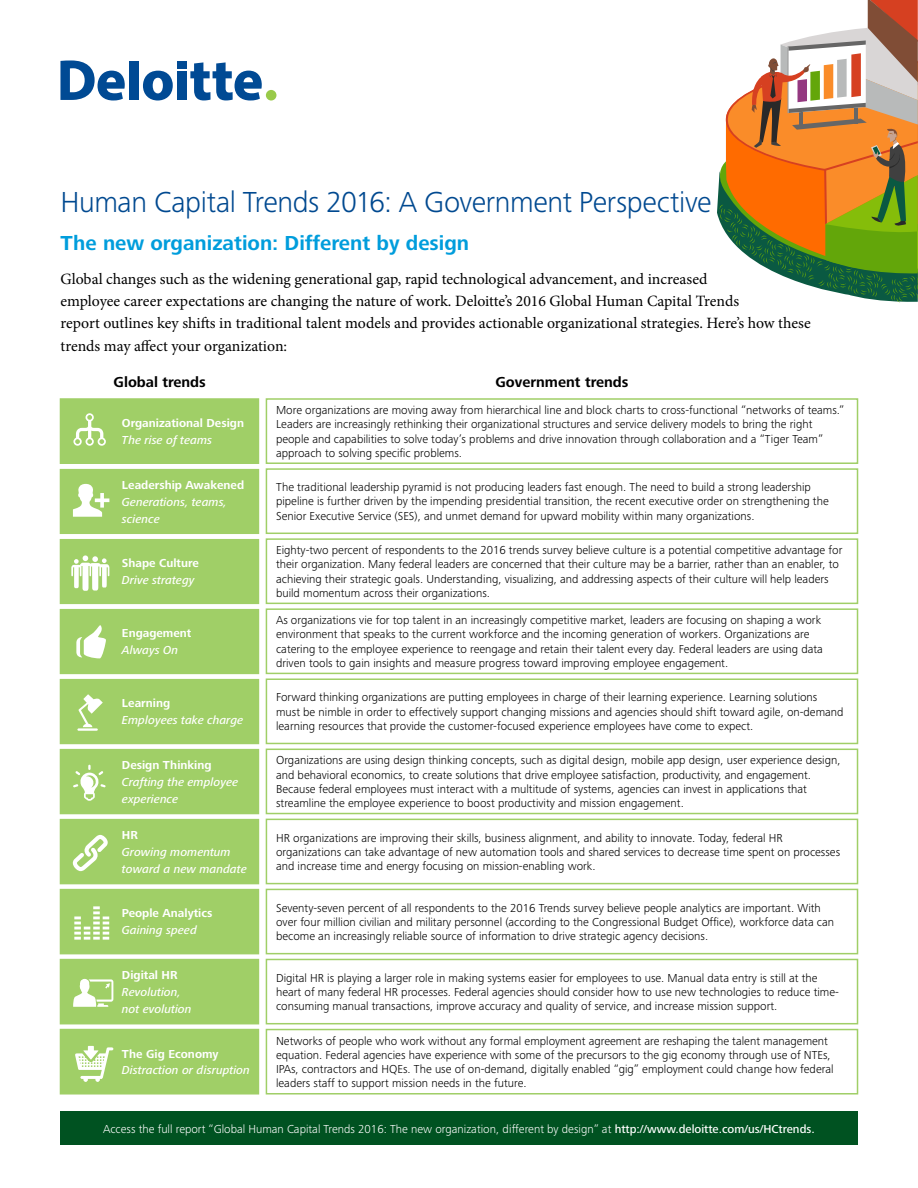
<style>
.page{position:relative;width:918px;height:1188px;background:#fff}
.page>*{position:absolute;margin:0;border:0;box-sizing:border-box;transform-origin:0 0}
.t1{font:300 30px "Frutiger Next Pro";letter-spacing:-.015em;color:#004990}
.t2{font:700 21px "Frutiger Next Pro";color:#009ddc}
.t3{font:15.75px/22.2px "Minion Pro";color:#000}
.t4{font:700 15px "Frutiger Next Pro";color:#000}
.t5{font:300 12px/14.2px "Frutiger Next Pro";color:#000}
.t6{font:italic 500 12px/17px "Frutiger Next Pro";color:#fff}
.t7{font:300 12px "Frutiger Next Pro";color:#fff}
.t8{font:700 12px "Frutiger Next Pro";color:#fff}
.s1{font-weight:500}
</style>
<div class="page">
<div style="left:129px;top:61px;width:10px;height:39px;background:#004a94"></div>
<svg style="left:143px;top:71px;width:30px;height:30px"></svg>
<div style="left:177px;top:71px;width:9px;height:29px;background:#004a94"></div>
<div style="left:177px;top:61px;width:9px;height:8px;background:#004a94"></div>
<svg style="left:190px;top:62px;width:72px;height:39px"></svg>
<div style="left:266px;top:90px;width:10px;height:11px;background:#99ca49;border-radius:50%"></div>
<svg style="left:60px;top:60px;width:65px;height:41px"></svg>
<div style="left:60px;top:399px;width:198px;height:64px;background:#a0cf67"></div>
<div style="left:60px;top:398px;width:199px;height:66px;border:2px solid #a0cf67"></div>
<div style="left:60px;top:540px;width:198px;height:63px;background:#a0cf67"></div>
<div style="left:60px;top:539px;width:199px;height:65px;border:2px solid #a0cf67"></div>
<div style="left:60px;top:680px;width:198px;height:63px;background:#a0cf67"></div>
<div style="left:60px;top:679px;width:199px;height:65px;border:2px solid #a0cf67"></div>
<div style="left:60px;top:820px;width:198px;height:64px;background:#a0cf67"></div>
<div style="left:60px;top:819px;width:199px;height:65px;border:2px solid #a0cf67"></div>
<div style="left:60px;top:960px;width:198px;height:64px;background:#a0cf67"></div>
<div style="left:60px;top:959px;width:199px;height:65px;border:2px solid #a0cf67"></div>
<div style="left:60px;top:470px;width:198px;height:63px;background:#a0cf67"></div>
<div style="left:60px;top:469px;width:199px;height:65px;border:2px solid #a0cf67"></div>
<div style="left:60px;top:610px;width:198px;height:63px;background:#a0cf67"></div>
<div style="left:60px;top:609px;width:199px;height:65px;border:2px solid #a0cf67"></div>
<div style="left:60px;top:750px;width:198px;height:64px;background:#a0cf67"></div>
<div style="left:60px;top:749px;width:199px;height:65px;border:2px solid #a0cf67"></div>
<div style="left:60px;top:890px;width:198px;height:64px;background:#a0cf67"></div>
<div style="left:60px;top:889px;width:199px;height:65px;border:2px solid #a0cf67"></div>
<div style="left:60px;top:1030px;width:198px;height:64px;background:#a0cf67"></div>
<div style="left:60px;top:1029px;width:199px;height:66px;border:2px solid #a0cf67"></div>
<svg style="left:73px;top:413px;width:33px;height:33px"></svg>
<svg style="left:73px;top:484px;width:36px;height:33px"></svg>
<svg style="left:71px;top:555px;width:38px;height:36px"></svg>
<svg style="left:76px;top:625px;width:30px;height:33px"></svg>
<svg style="left:77px;top:694px;width:26px;height:37px"></svg>
<svg style="left:73px;top:765px;width:33px;height:36px"></svg>
<svg style="left:73px;top:835px;width:35px;height:36px"></svg>
<svg style="left:74px;top:906px;width:35px;height:34px"></svg>
<svg style="left:73px;top:979px;width:40px;height:28px"></svg>
<svg style="left:75px;top:1046px;width:38px;height:36px"></svg>
<svg style="left:717px;top:0;width:201px;height:303px"></svg>
<div style="left:60px;top:1112px;width:798px;height:33px;background:#005221"></div>
<div style="left:266px;top:398px;width:592px;height:66px;border:2px solid #a0cf67"></div>
<div style="left:266px;top:538px;width:592px;height:66px;border:2px solid #a0cf67"></div>
<div style="left:266px;top:819px;width:592px;height:65px;border:2px solid #a0cf67"></div>
<div style="left:266px;top:959px;width:592px;height:65px;border:2px solid #a0cf67"></div>
<div style="left:266px;top:468px;width:592px;height:66px;border:2px solid #a0cf67"></div>
<div style="left:266px;top:608px;width:592px;height:66px;border:2px solid #a0cf67"></div>
<div style="left:266px;top:749px;width:592px;height:65px;border:2px solid #a0cf67"></div>
<div style="left:266px;top:889px;width:592px;height:65px;border:2px solid #a0cf67"></div>
<div style="left:266px;top:1029px;width:592px;height:66px;border:2px solid #a0cf67"></div>
<div style="left:266px;top:678px;width:592px;height:66px;border:2px solid #a0cf67"></div>
<h1 class="t1" style="left:60px;top:185px;width:653px">Human Capital Trends 2016: A Government Perspective</h1>
<h2 class="t2" style="left:60px;top:231px;width:410px">The new organization: Different by design</h2>
<p class="t3" style="left:60px;top:268px;width:752px">Global changes such as the widening generational gap, rapid technological advancement, and increased<br>employee career expectations are changing the nature of work. Deloitte’s 2016 Global Human Capital Trends<br>report outlines key shifts in traditional talent models and provides actionable organizational strategies. Here’s how these trends may affect your organization:</p>
<p class="t4" style="left:114px;top:374px;width:94px">Global trends</p>
<p class="t8" style="left:122px;top:416px;width:124px">Organizational Design</p>
<p class="t6" style="left:122px;top:431px;width:92px">The rise of teams</p>
<p class="t8" style="left:122px;top:478px;width:124px">Leadership Awakened</p>
<p class="t6" style="left:122px;top:493px;width:107px">Generations, teams, science</p>
<p class="t8" style="left:122px;top:557px;width:78px">Shape Culture</p>
<p class="t6" style="left:122px;top:572px;width:74px">Drive strategy</p>
<p class="t8" style="left:122px;top:627px;width:71px">Engagement</p>
<p class="t6" style="left:122px;top:642px;width:58px">Always On</p>
<p class="t8" style="left:122px;top:697px;width:50px">Learning</p>
<p class="t6" style="left:122px;top:712px;width:123px">Employees take charge</p>
<p class="t8" style="left:122px;top:758px;width:91px">Design Thinking</p>
<p class="t6" style="left:122px;top:773px;width:118px">Crafting the employee experience</p>
<p class="t8" style="left:122px;top:828px;width:18px">HR</p>
<p class="t6" style="left:122px;top:843px;width:126px">Growing momentum toward a new mandate</p>
<p class="t8" style="left:122px;top:907px;width:92px">People Analytics</p>
<p class="t6" style="left:122px;top:922px;width:77px">Gaining speed</p>
<p class="t8" style="left:122px;top:968px;width:57px">Digital HR</p>
<p class="t6" style="left:122px;top:984px;width:71px">Revolution, not evolution</p>
<p class="t8" style="left:122px;top:1047px;width:98px">The Gig Economy</p>
<p class="t6" style="left:122px;top:1062px;width:129px">Distraction or disruption</p>
<p class="t4" style="left:495px;top:374px;width:135px">Government trends</p>
<p class="t5" style="left:276px;top:403px;width:570px">More organizations are moving away from hierarchical line and block charts to cross-functional “networks of teams.” Leaders are increasingly rethinking their organizational structures and service delivery models to bring the right people and capabilities to solve today’s problems and drive innovation through collaboration and a “Tiger Team” approach to solving specific problems.</p>
<p class="t5" style="left:276px;top:480px;width:554px">The traditional leadership pyramid is not producing leaders fast enough. The need to build a strong leadership pipeline is further driven by the impending presidential transition, the recent executive order on strengthening the<br>Senior Executive Service (SES), and unmet demand for upward mobility within many organizations.</p>
<p class="t5" style="left:276px;top:543px;width:568px">Eighty-two percent of respondents to the 2016 trends survey believe culture is a potential competitive advantage for their organization. Many federal leaders are concerned that their culture may be a barrier, rather than an enabler, to achieving their strategic goals. Understanding, visualizing, and addressing aspects of their culture will help leaders build momentum across their organizations.</p>
<p class="t5" style="left:276px;top:613px;width:548px">As organizations vie for top talent in an increasingly competitive market, leaders are focusing on shaping a work environment that speaks to the current workforce and the incoming generation of workers. Organizations are catering to the employee experience to reengage and retain their talent every day. Federal leaders are using data driven tools to gain insights and measure progress toward improving employee engagement.</p>
<p class="t5" style="left:276px;top:690px;width:569px">Forward thinking organizations are putting employees in charge of their learning experience. Learning solutions must be nimble in order to effectively support changing missions and agencies should shift toward agile, on-demand learning resources that provide the customer-focused experience employees have come to expect.</p>
<p class="t5" style="left:276px;top:753px;width:566px">Organizations are using design thinking concepts, such as digital design, mobile app design, user experience design, and behavioral economics, to create solutions that drive employee satisfaction, productivity, and engagement.<br>Because federal employees must interact with a multitude of systems, agencies can invest in applications that streamline the employee experience to boost productivity and mission engagement.</p>
<p class="t5" style="left:276px;top:830px;width:566px">HR organizations are improving their skills, business alignment, and ability to innovate. Today, federal HR organizations can take advantage of new automation tools and shared services to decrease time spent on processes and increase time and energy focusing on mission-enabling work.</p>
<p class="t5" style="left:276px;top:900px;width:560px">Seventy-seven percent of all respondents to the 2016 Trends survey believe people analytics are important. With over four million civilian and military personnel (according to the Congressional Budget Office), workforce data can become an increasingly reliable source of information to drive strategic agency decisions.</p>
<p class="t5" style="left:276px;top:971px;width:564px">Digital HR is playing a larger role in making systems easier for employees to use. Manual data entry is still at the heart of many federal HR processes. Federal agencies should consider how to use new technologies to reduce time&shy;consuming manual transactions, improve accuracy and quality of service, and increase mission support.</p>
<p class="t5" style="left:276px;top:1033px;width:559px">Networks of people who work without any formal employment agreement are reshaping the talent management equation. Federal agencies have experience with some of the precursors to the gig economy through use of NTEs, IPAs, contractors and HQEs. The use of on-demand, digitally enabled “gig” employment could change how federal leaders staff to support mission needs in the future.</p>
<p class="t7" style="left:103px;top:1122px;width:713px">Access the full report “Global Human Capital Trends 2016: The new organization, different by design” at <span class="s1">http://www.deloitte.com/us/HCtrends.</span></p>
</div>
